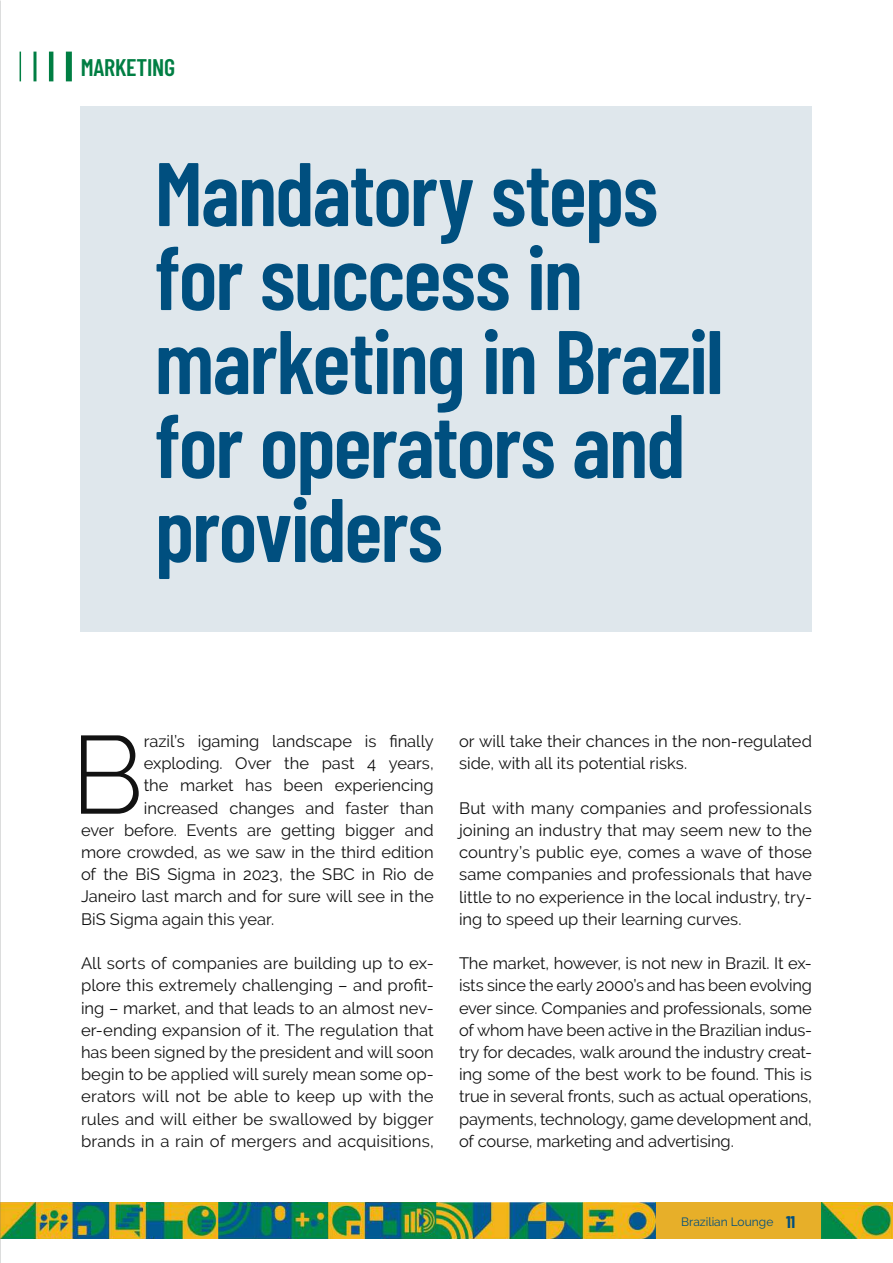
<style>
.page{position:relative;width:893px;height:1263px;background:#fff}
.page>*{position:absolute;margin:0;border:0;box-sizing:border-box;transform-origin:0 0}
.t1{font:300 110.25px "Raleway";color:#121212}
.t2{font:600 90px/84px "Barlow Condensed";letter-spacing:-.025em;color:#004f7f}
.t3{font:600 24px "Barlow Condensed";letter-spacing:-.01em;color:#007e43}
.t4{font:16.5px/22.2px "Raleway";color:#121212;text-align:justify}
.t5{font:12px "Raleway";color:#004f7f}
.s1{font-family:"Barlow Condensed";font-weight:700;font-size:16.5px}
</style>
<div class="page">
<div style="left:655px;top:1202px;width:166px;height:36px;background:#e7af29"></div>
<img style="left:1px;top:1202px;width:654px;height:36px">
<img style="left:821px;top:1202px;width:72px;height:36px">
<img style="left:0;top:0;width:1px;height:1263px">
<div style="left:81px;top:106px;width:731px;height:525px;background:#dfe7ec"></div>
<div style="left:66px;top:52px;width:6px;height:29px;background:#007e43"></div>
<hr style="left:49px;top:52px;width:4px;height:29px;background:#007e43">
<hr style="left:33px;top:52px;width:3px;height:29px;background:#007e43">
<svg style="left:20px;top:52px;width:1px;height:29px"></svg>
<h3 class="t3" style="left:81px;top:50px;width:96px">MARKETING</h3>
<h2 class="t2" style="left:155px;top:146px;width:571px">Mandatory steps for success in marketing in Brazil for operators and providers</h2>
<h1 class="t1" style="left:71px;top:710px;width:75px">B</h1>
<p class="t4" style="left:144px;top:730px;width:291px">razil’s igaming landscape is finally</p>
<p class="t4" style="left:144px;top:752px;width:291px">exploding. Over the past 4 years,</p>
<p class="t4" style="left:144px;top:774px;width:291px">the market has been experiencing</p>
<p class="t4" style="left:144px;top:797px;width:291px">increased changes and faster than</p>
<p class="t4" style="left:81px;top:819px;width:354px">ever before. Events are getting bigger and</p>
<p class="t4" style="left:81px;top:841px;width:354px">more crowded, as we saw in the third edition</p>
<p class="t4" style="left:81px;top:863px;width:354px">of the BiS Sigma in 2023, the SBC in Rio de</p>
<p class="t4" style="left:81px;top:885px;width:354px">Janeiro last march and for sure will see in the</p>
<p class="t4" style="left:81px;top:908px;width:195px">BiS Sigma again this year.</p>
<p class="t4" style="left:81px;top:952px;width:354px">All sorts of companies are building up to ex&shy;plore this extremely challenging – and profit&shy;ing – market, and that leads to an almost nev&shy;er-ending expansion of it. The regulation that has been signed by the president and will soon begin to be applied will surely mean some op&shy;erators will not be able to keep up with the rules and will either be swallowed by bigger brands in a rain of mergers and acquisitions,</p>
<p class="t4" style="left:459px;top:730px;width:354px">or will take their chances in the non-regulated side, with all its potential risks.</p>
<p class="t4" style="left:459px;top:797px;width:354px">But with many companies and professionals joining an industry that may seem new to the country’s public eye, comes a wave of those same companies and professionals that have little to no experience in the local industry, try&shy;ing to speed up their learning curves.</p>
<p class="t4" style="left:459px;top:952px;width:354px">The market, however, is not new in Brazil. It ex&shy;ists since the early 2000’s and has been evolving ever since. Companies and professionals, some of whom have been active in the Brazilian indus&shy;try for decades, walk around the industry creat&shy;ing some of the best work to be found. This is true in several fronts, such as actual operations, payments, technology, game development and, of course, marketing and advertising.</p>
<p class="t5" style="left:681px;top:1215px;width:115px">Brazilian Lounge <span class="s1">11</span></p>
</div>
